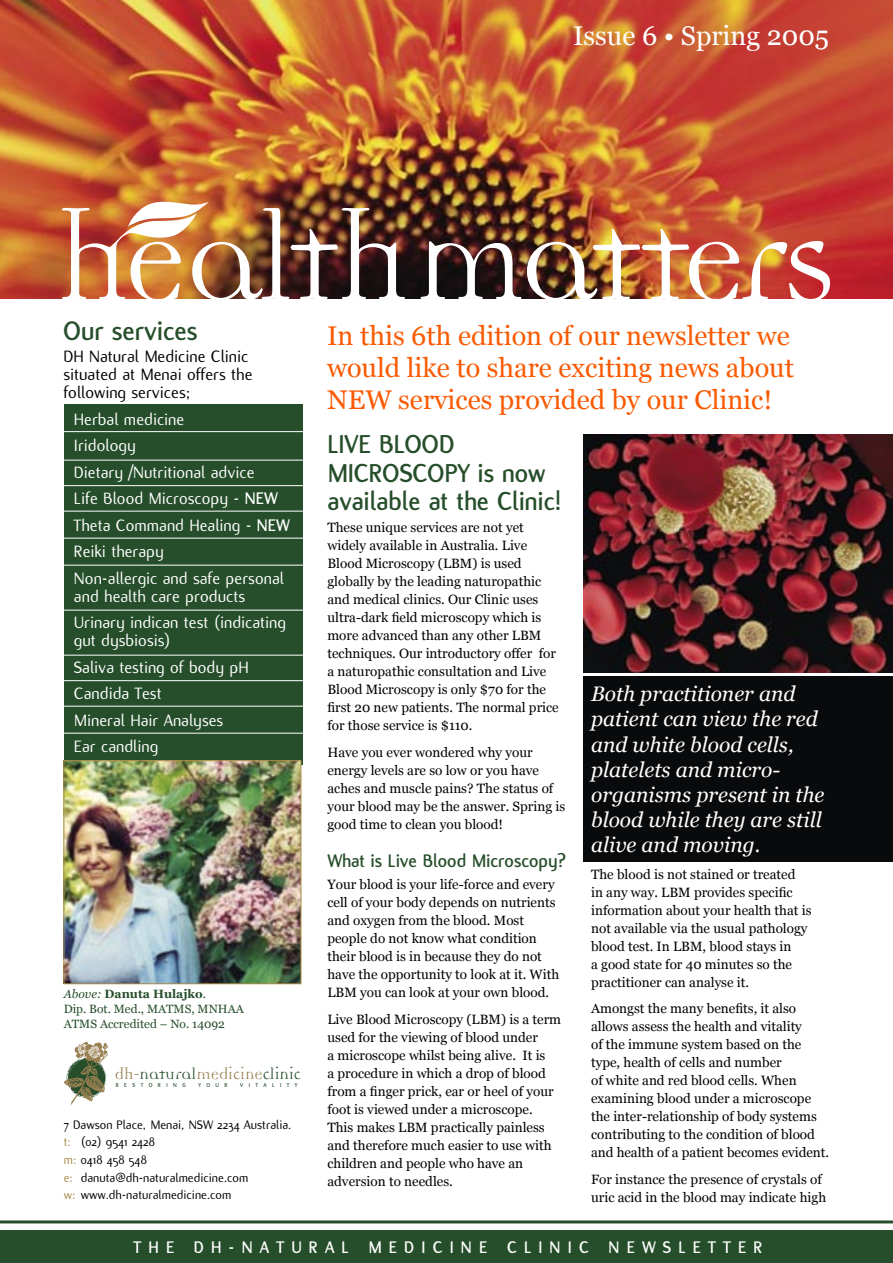
<style>
.page{position:relative;width:893px;height:1263px;background:#fff}
.page>*{position:absolute;margin:0;border:0;box-sizing:border-box;transform-origin:0 0}
._01_Heading{font:700 28.5px "Flux";letter-spacing:-.005em;color:#264e2a}
._01_Heading-2{font:700 27.75px/28.5px "Flux";letter-spacing:-.005em;color:#264e2a}
._04_Intro{font:27px/32.4px "Georgia";color:#f95a02}
.t1{font:27px "Georgia";color:#fff}
.Pull-out_statement{font:italic 21px/25.2px "Georgia";color:#fff}
._02_Sub_Heading{font:700 19.5px "Flux";letter-spacing:-.005em;color:#264e2a}
._03_Body_Text{font:18px/18px "Flux";color:#fff}
._03_Body_Text-2{font:18px/18px "Flux";color:#000}
._03_Body_Text-3{font:700 18px "Flux";letter-spacing:.4em;color:#fff}
.t2{font:17.4px "Democratica";color:#264e2a}
._03_Body_Text-4{font:13.5px/18px "Georgia";color:#000}
._03_Body_Text-5{font:13.5px "Flux";color:#000}
.t3{font:12px/15px "Georgia";color:#264e2a}
.t4{font:700 6.15px "Flux";letter-spacing:.885em;color:#264e2a}
.s1{font-weight:700}
.s2{font-style:italic}
.s3{color:#998052}
.s4{color:#a98a47}
</style>
<div class="page">
<div style="left:0;top:1230px;width:893px;height:33px;background:#264e2a"></div>
<hr style="left:0;top:1220px;width:893px;height:3px;background:#264e2a">
<svg style="left:64px;top:1042px;width:44px;height:64px"></svg>
<div style="left:583px;top:676px;width:310px;height:185px;background:#090a0c"></div>
<div style="left:64px;top:404px;width:238px;height:361px;background:#264e2a"></div>
<hr style="left:62px;top:431px;width:245px;height:1px;background:#fff">
<hr style="left:62px;top:460px;width:245px;height:1px;background:#fff">
<hr style="left:62px;top:485px;width:245px;height:1px;background:#fff">
<hr style="left:62px;top:511px;width:245px;height:1px;background:#fff">
<hr style="left:62px;top:538px;width:245px;height:1px;background:#fff">
<hr style="left:62px;top:565px;width:245px;height:1px;background:#fff">
<hr style="left:62px;top:610px;width:245px;height:1px;background:#fff">
<hr style="left:62px;top:655px;width:245px;height:1px;background:#fff">
<hr style="left:62px;top:680px;width:245px;height:1px;background:#fff">
<img style="left:583px;top:434px;width:310px;height:238px">
<hr style="left:62px;top:706px;width:245px;height:1px;background:#fff">
<hr style="left:62px;top:733px;width:245px;height:1px;background:#fff">
<img style="left:65px;top:762px;width:234px;height:220px">
<div style="left:63px;top:760px;width:238px;height:224px;border:1px solid #a98a47"></div>
<img style="left:0;top:0;width:893px;height:298px">
<img style="left:62px;top:202px;width:343px;height:97px">
<svg style="left:421px;top:241px;width:100px;height:58px"></svg>
<img style="left:527px;top:229px;width:303px;height:70px">
<p class="t1" style="left:573px;top:20px;width:258px">Issue 6 • Spring 2005</p>
<p class="_01_Heading" style="left:63px;top:315px;width:135px">Our services</p>
<p class="_03_Body_Text-2" style="left:63px;top:348px;width:191px">DH Natural Medicine Clinic situated at Menai offers the following services;</p>
<p class="_03_Body_Text" style="left:74px;top:410px;width:112px">Herbal medicine</p>
<p class="_03_Body_Text" style="left:74px;top:437px;width:63px">Iridology</p>
<p class="_03_Body_Text" style="left:74px;top:463px;width:182px">Dietary /Nutritional advice</p>
<p class="_03_Body_Text" style="left:74px;top:490px;width:205px">Life Blood Microscopy - <span class="s1">NEW</span></p>
<p class="_03_Body_Text" style="left:74px;top:516px;width:217px">Theta Command Healing - <span class="s1">NEW</span></p>
<p class="_03_Body_Text" style="left:74px;top:543px;width:92px">Reiki therapy</p>
<p class="_03_Body_Text" style="left:74px;top:569px;width:212px">Non-allergic and safe personal and health care products</p>
<p class="_03_Body_Text" style="left:74px;top:614px;width:214px">Urinary indican test (indicating gut dysbiosis)</p>
<p class="_03_Body_Text" style="left:74px;top:658px;width:176px">Saliva testing of body pH</p>
<p class="_03_Body_Text" style="left:74px;top:685px;width:89px">Candida Test</p>
<p class="_03_Body_Text" style="left:74px;top:711px;width:151px">Mineral Hair Analyses</p>
<p class="_03_Body_Text" style="left:74px;top:738px;width:86px">Ear candling</p>
<p class="t3" style="left:64px;top:986px;width:182px"><span class="s2">Above:</span> <span class="s1">Danuta Hulajko</span>.<br>Dip. Bot. Med., MATMS, MNHAA<br>ATMS Accredited – No. 14092</p>
<p class="t2" style="left:115px;top:1066px;width:188px"><span class="s3">dh-</span>natural<span class="s3">medicine</span>clinic</p>
<p class="t4" style="left:116px;top:1081px;width:71px">RESTORING</p>
<p class="t4" style="left:198px;top:1081px;width:31px">YOUR</p>
<p class="t4" style="left:240px;top:1081px;width:59px">VITALITY</p>
<p class="_03_Body_Text-5" style="left:64px;top:1117px;width:229px">7 Dawson Place, Menai, NSW 2234 Australia.</p>
<p class="_03_Body_Text-5" style="left:64px;top:1135px;width:93px"><span class="s4">t:</span> (02) 9541 2428</p>
<p class="_03_Body_Text-5" style="left:64px;top:1152px;width:85px"><span class="s4">m:</span> 0418 458 548</p>
<p class="_03_Body_Text-5" style="left:64px;top:1170px;width:186px"><span class="s4">e:</span> danuta@dh-naturalmedicine.com</p>
<p class="_03_Body_Text-5" style="left:64px;top:1187px;width:169px"><span class="s4">w:</span> www.dh-naturalmedicine.com</p>
<p class="_04_Intro" style="left:327px;top:319px;width:468px">In this 6th edition of our newsletter we would like to share exciting news about<br>NEW services provided by our Clinic!</p>
<p class="_01_Heading-2" style="left:327px;top:430px;width:235px">LIVE BLOOD<br>MICROSCOPY is now available at the Clinic!</p>
<p class="_03_Body_Text-4" style="left:327px;top:519px;width:233px">These unique services are not yet widely available in Australia. Live Blood Microscopy (LBM) is used globally by the leading naturopathic and medical clinics. Our Clinic uses ultra-dark field microscopy which is more advanced than any other LBM techniques. Our introductory offer for a naturopathic consultation and Live Blood Microscopy is only $70 for the first 20 new patients. The normal price for those service is $110.</p>
<p class="_03_Body_Text-4" style="left:327px;top:743px;width:239px">Have you ever wondered why your energy levels are so low or you have aches and muscle pains? The status of your blood may be the answer. Spring is good time to clean you blood!</p>
<p class="_02_Sub_Heading" style="left:327px;top:850px;width:240px">What is Live Blood Microscopy?</p>
<p class="_03_Body_Text-4" style="left:327px;top:875px;width:233px">Your blood is your life-force and every cell of your body depends on nutrients and oxygen from the blood. Most people do not know what condition their blood is in because they do not have the opportunity to look at it. With LBM you can look at your own blood.</p>
<p class="_03_Body_Text-4" style="left:327px;top:1010px;width:235px">Live Blood Microscopy (LBM) is a term used for the viewing of blood under<br>a microscope whilst being alive. It is<br>a procedure in which a drop of blood from a finger prick, ear or heel of your foot is viewed under a microscope.<br>This makes LBM practically painless and therefore much easier to use with children and people who have an adversion to needles.</p>
<p class="Pull-out_statement" style="left:591px;top:681px;width:235px">Both practitioner and patient can view the red and white blood cells, platelets and micro&shy;organisms present in the blood while they are still alive and moving.</p>
<p class="_03_Body_Text-4" style="left:591px;top:865px;width:222px">The blood is not stained or treated<br>in any way. LBM provides specific information about your health that is not available via the usual pathology blood test. In LBM, blood stays in<br>a good state for 40 minutes so the practitioner can analyse it.</p>
<p class="_03_Body_Text-4" style="left:591px;top:1000px;width:240px">Amongst the many benefits, it also allows assess the health and vitality<br>of the immune system based on the type, health of cells and number<br>of white and red blood cells. When examining blood under a microscope the inter-relationship of body systems contributing to the condition of blood and health of a patient becomes evident.</p>
<p class="_03_Body_Text-4" style="left:591px;top:1170px;width:237px">For instance the presence of crystals of uric acid in the blood may indicate high</p>
<p class="_03_Body_Text-3" style="left:134px;top:1237px;width:630px">THE DH-NATURAL MEDICINE CLINIC NEWSLETTER</p>
</div>
